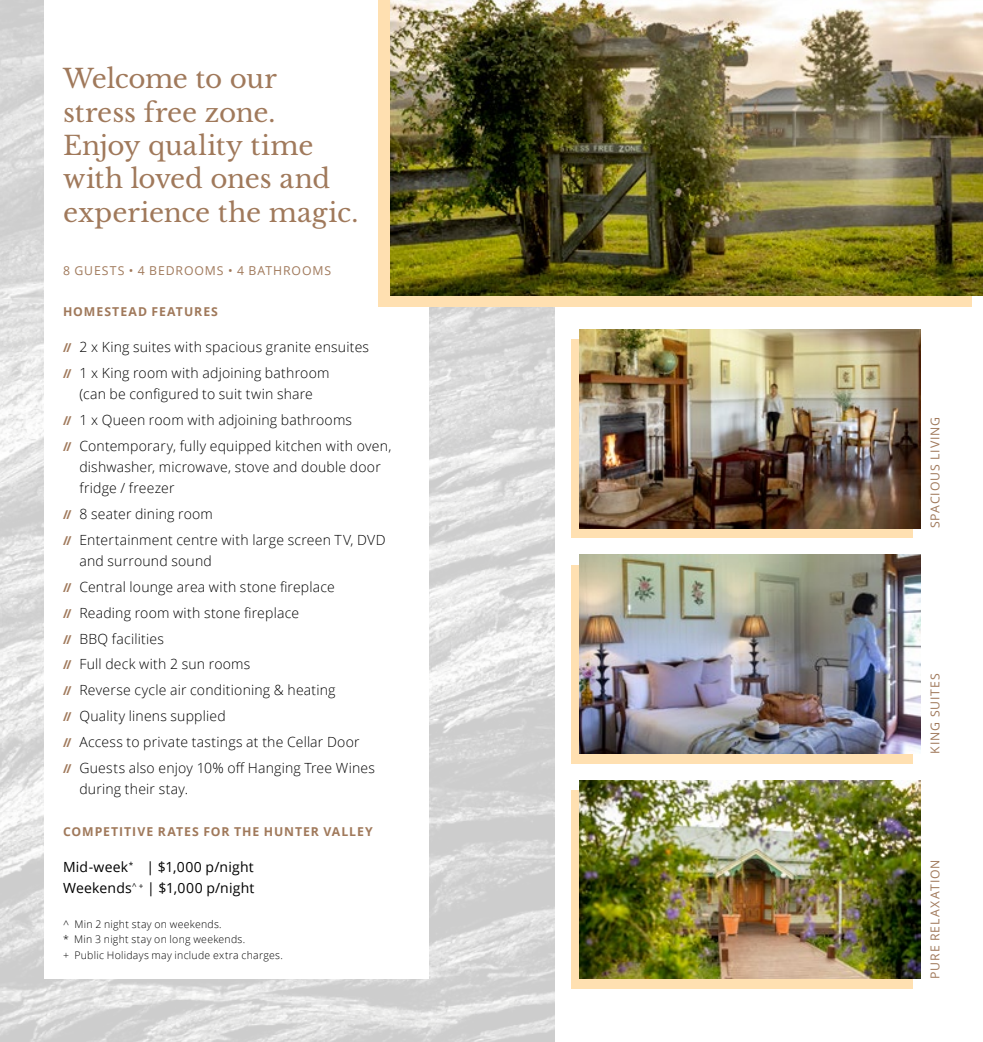
<style>
.page{position:relative;width:983px;height:1042px;background:#fff}
.page>*{position:absolute;margin:0;border:0;box-sizing:border-box;transform-origin:0 0}
.t1{font:26.25px/33.2px "Libre Baskerville";letter-spacing:-.01em;color:#a0795b}
.t2{font:300 14px/25.9px "Open Sans";letter-spacing:.015em;color:#000}
.t3{font:14px/21px "Open Sans";letter-spacing:.015em;color:#000}
.t4{font:12.25px "Open Sans";letter-spacing:.075em;color:#a0795b}
.t5{font:700 12.25px "Open Sans";letter-spacing:.08em;color:#a0795b}
.t6{font:300 10.5px/15px "Open Sans";letter-spacing:.025em;color:#000}
.s1{font-weight:700;font-size:12.25px;color:#a0795b}
</style>
<div class="page">
<img style="left:0;top:0;width:554px;height:1042px">
<div style="left:44px;top:0;width:384px;height:979px;background:#fff"></div>
<div style="left:571px;top:565px;width:341px;height:199px;background:#ffe0b1"></div>
<div style="left:571px;top:339px;width:341px;height:199px;background:#ffe0b1"></div>
<div style="left:378px;top:0;width:593px;height:306px;background:#ffe0b1"></div>
<img style="left:579px;top:329px;width:341px;height:199px">
<img style="left:579px;top:554px;width:341px;height:199px">
<div style="left:571px;top:790px;width:341px;height:199px;background:#ffe0b1"></div>
<img style="left:579px;top:780px;width:341px;height:199px">
<img style="left:391px;top:0;width:591px;height:295px">
<h1 class="t1" style="left:63px;top:63px;width:297px">Welcome to our<br>stress free zone.<br>Enjoy quality time with loved ones and experience the magic.</h1>
<p class="t4" style="left:63px;top:262px;width:269px">8 GUESTS • 4 BEDROOMS • 4 BATHROOMS</p>
<p class="t5" style="left:63px;top:303px;width:156px">HOMESTEAD FEATURES</p>
<p class="t2" style="left:63px;top:333px;width:307px"><span class="s1">//</span> 2 x King suites with spacious granite ensuites <span class="s1">//</span> 1 x King room with adjoining bathroom</p>
<p class="t2" style="left:63px;top:380px;width:330px;text-indent:16px">(can be configured to suit twin share<br><span class="s1">//</span> 1 x Queen room with adjoining bathrooms<br><span class="s1">//</span> Contemporary, fully equipped kitchen with oven,</p>
<p class="t2" style="left:79px;top:456px;width:303px;line-height:21px">dishwasher, microwave, stove and double door fridge / freezer</p>
<p class="t2" style="left:63px;top:500px;width:324px"><span class="s1">//</span> 8 seater dining room<br><span class="s1">//</span> Entertainment centre with large screen TV, DVD</p>
<p class="t2" style="left:63px;top:547px;width:313px;text-indent:16px">and surround sound<br><span class="s1">//</span> Central lounge area with stone fireplace<br><span class="s1">//</span> Reading room with stone fireplace<br><span class="s1">//</span> BBQ facilities<br><span class="s1">//</span> Full deck with 2 sun rooms<br><span class="s1">//</span> Reverse cycle air conditioning &amp; heating<br><span class="s1">//</span> Quality linens supplied<br><span class="s1">//</span> Access to private tastings at the Cellar Door<br><span class="s1">//</span> Guests also enjoy 10% off Hanging Tree Wines</p>
<p class="t2" style="left:79px;top:776px;width:110px">during their stay.</p>
<p class="t5" style="left:63px;top:823px;width:311px">COMPETITIVE RATES FOR THE HUNTER VALLEY</p>
<p class="t3" style="left:63px;top:856px;width:193px">Mid-week<sup>*</sup> | $1,000 p/night<br>Weekends<sup>^</sup> <sup>+</sup> | $1,000 p/night</p>
<p class="t6" style="left:63px;top:917px;width:221px">^ Min 2 night stay on weekends.<br>* Min 3 night stay on long weekends.<br>+ Public Holidays may include extra charges.</p>
<p class="t4" style="left:926px;top:528px;width:113px;rotate:-90deg">SPACIOUS LIVING</p>
<p class="t4" style="left:926px;top:753px;width:82px;rotate:-90deg">KING SUITES</p>
<p class="t4" style="left:926px;top:979px;width:121px;rotate:-90deg">PURE RELAXATION</p>
</div>
